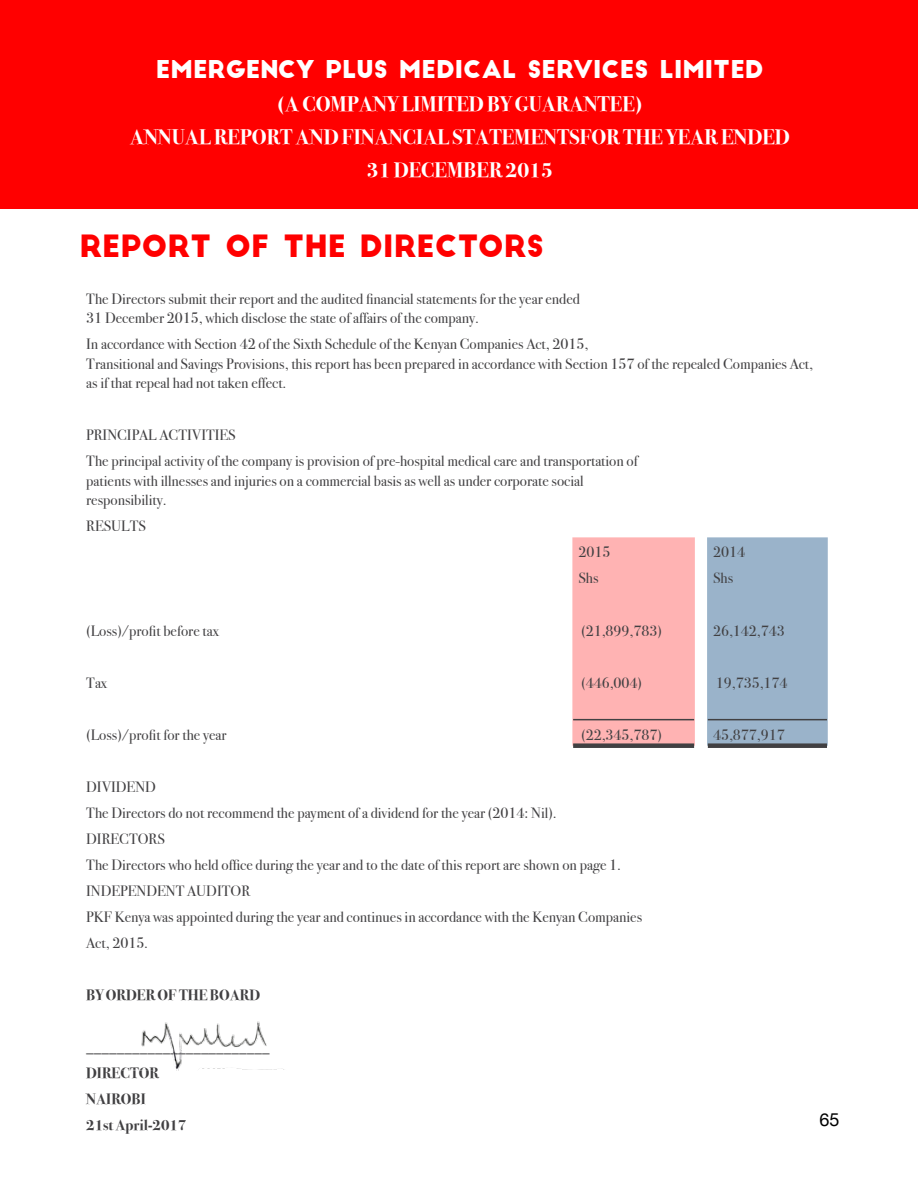
<style>
.page{position:relative;width:918px;height:1188px;background:#fff}
.page>*{position:absolute;margin:0;border:0;box-sizing:border-box;transform-origin:0 0}
.t1{font:30px "Big John";color:#f00}
.t2{font:24px "Big John";color:#fff}
.t3{font:700 21px/33px "Bodoni Svty Two ITCTT";color:#fff;text-align:center}
.t4{font:18px "Helvetica Neue";color:#000}
.t5{font:15px/26.1px "Bodoni Svty Two ITCTT";color:#414042}
.t6{font:700 15px/26.1px "Bodoni Svty Two ITCTT";color:#414042}
</style>
<div class="page">
<div style="left:0;top:0;width:918px;height:209px;background:#f00"></div>
<div style="left:572px;top:537px;width:123px;height:209px;background:#ffb3b3"></div>
<div style="left:707px;top:537px;width:121px;height:209px;background:#9ab3ca"></div>
<hr style="left:573px;top:719px;width:121px;height:1px;background:#414042">
<hr style="left:708px;top:719px;width:119px;height:1px;background:#414042">
<div style="left:573px;top:743px;width:121px;height:5px;background:#414042"></div>
<div style="left:708px;top:743px;width:119px;height:5px;background:#414042"></div>
<img style="left:122px;top:1021px;width:162px;height:50px">
<h2 class="t2" style="left:156px;top:58px;width:609px">EMERGENCY PLUS MEDICAL SERVICES LIMITED</h2>
<h3 class="t3" style="left:130px;top:86px;width:662px">(A COMPANY LIMITED BY GUARANTEE)<br>ANNUAL REPORT AND FINANCIAL STATEMENTSFOR THE YEAR ENDED<br>31 DECEMBER 2015</h3>
<h1 class="t1" style="left:80px;top:232px;width:466px">REPORT OF THE DIRECTORS</h1>
<p class="t5" style="left:86px;top:287px;width:495px;line-height:19.5px">The Directors submit their report and the audited financial statements for the year ended<br>31 December 2015, which disclose the state of affairs of the company.</p>
<p class="t5" style="left:86px;top:333px;width:728px;line-height:19.5px">In accordance with Section 42 of the Sixth Schedule of the Kenyan Companies Act, 2015,<br>Transitional and Savings Provisions, this report has been prepared in accordance with Section 157 of the repealed Companies Act, as if that repeal had not taken effect.</p>
<p class="t5" style="left:86px;top:421px;width:553px">PRINCIPAL ACTIVITIES<br>The principal activity of the company is provision of pre-hospital medical care and transportation of</p>
<p class="t5" style="left:86px;top:469px;width:499px;line-height:19.5px">patients with illnesses and injuries on a commercial basis as well as under corporate social responsibility.</p>
<p class="t5" style="left:86px;top:512px;width:61px">RESULTS</p>
<p class="t5" style="left:578px;top:538px;width:33px">2015</p>
<p class="t5" style="left:713px;top:538px;width:33px">2014</p>
<p class="t5" style="left:578px;top:564px;width:22px">Shs</p>
<p class="t5" style="left:713px;top:564px;width:22px">Shs</p>
<p class="t5" style="left:86px;top:616px;width:134px">(Loss)/profit before tax</p>
<p class="t5" style="left:581px;top:616px;width:82px">(21,899,783)</p>
<p class="t5" style="left:713px;top:616px;width:73px">26,142,743</p>
<p class="t5" style="left:86px;top:668px;width:23px">Tax</p>
<p class="t5" style="left:581px;top:668px;width:63px">(446,004)</p>
<p class="t5" style="left:716px;top:668px;width:73px">19,735,174</p>
<p class="t5" style="left:86px;top:720px;width:142px">(Loss)/profit for the year</p>
<p class="t5" style="left:581px;top:720px;width:82px">(22,345,787)</p>
<p class="t5" style="left:713px;top:720px;width:73px">45,877,917</p>
<p class="t5" style="left:86px;top:772px;width:557px">DIVIDEND<br>The Directors do not recommend the payment of a dividend for the year (2014: Nil).<br>DIRECTORS<br>The Directors who held office during the year and to the date of this report are shown on page 1.<br>INDEPENDENT AUDITOR<br>PKF Kenya was appointed during the year and continues in accordance with the Kenyan Companies Act, 2015.</p>
<p class="t6" style="left:86px;top:981px;width:175px">BY ORDER OF THE BOARD</p>
<p class="t6" style="left:86px;top:1033px;width:185px">________________________<br>DIRECTOR<br>NAIROBI<br>21st April-2017</p>
<p class="t4" style="left:819px;top:1106px;width:22px">65</p>
</div>
